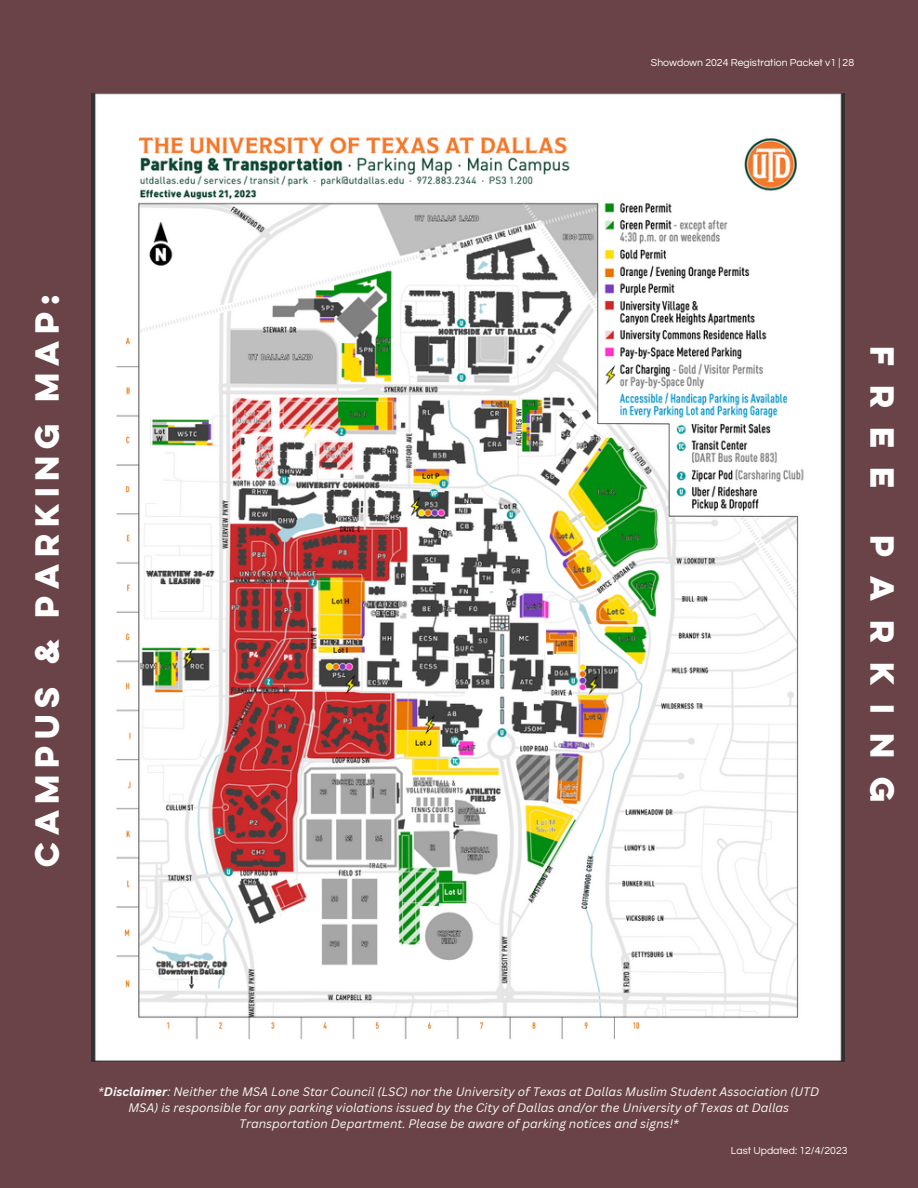
<style>
.page{position:relative;width:918px;height:1188px;background:#694347}
.page>*{position:absolute;margin:0;border:0;box-sizing:border-box;transform-origin:0 0}
.t1{font:700 30px "Lulo Clean One";color:#fff}
.t2{font:700 30px "Lulo Clean One";letter-spacing:.41em;color:#fff}
.t3{font:italic 12px/16px "Canva Sans";color:#fafaf9;text-align:center}
.t4{font:10.5px "Questrial";color:#fff}
.t5{font:10.5px "Questrial";color:#fefefe}
.s1{font-weight:700}
</style>
<div class="page">
<img style="left:92px;top:94px;width:752px;height:967px">
<p class="t4" style="left:651px;top:58px;width:205px">Showdown 2024 Registration Packet v1 | 28</p>
<p class="t1" style="left:35px;top:867px;width:581px;rotate:-90deg">campus &amp; parking map:</p>
<p class="t1" style="left:895px;top:346px;width:151px;rotate:90deg">Free</p>
<p class="t2" style="left:895px;top:535px;width:276px;rotate:90deg">parking</p>
<p class="t3" style="left:98px;top:1083px;width:723px">*<span class="s1">Disclaimer</span>: Neither the MSA Lone Star Council (LSC) nor the University of Texas at Dallas Muslim Student Association (UTD<br>MSA) is responsible for any parking violations issued by the City of Dallas and/or the University of Texas at Dallas<br>Transportation Department. Please be aware of parking notices and signs!*</p>
<p class="t5" style="left:731px;top:1145px;width:118px">Last Updated: 12/4/2023</p>
</div>
